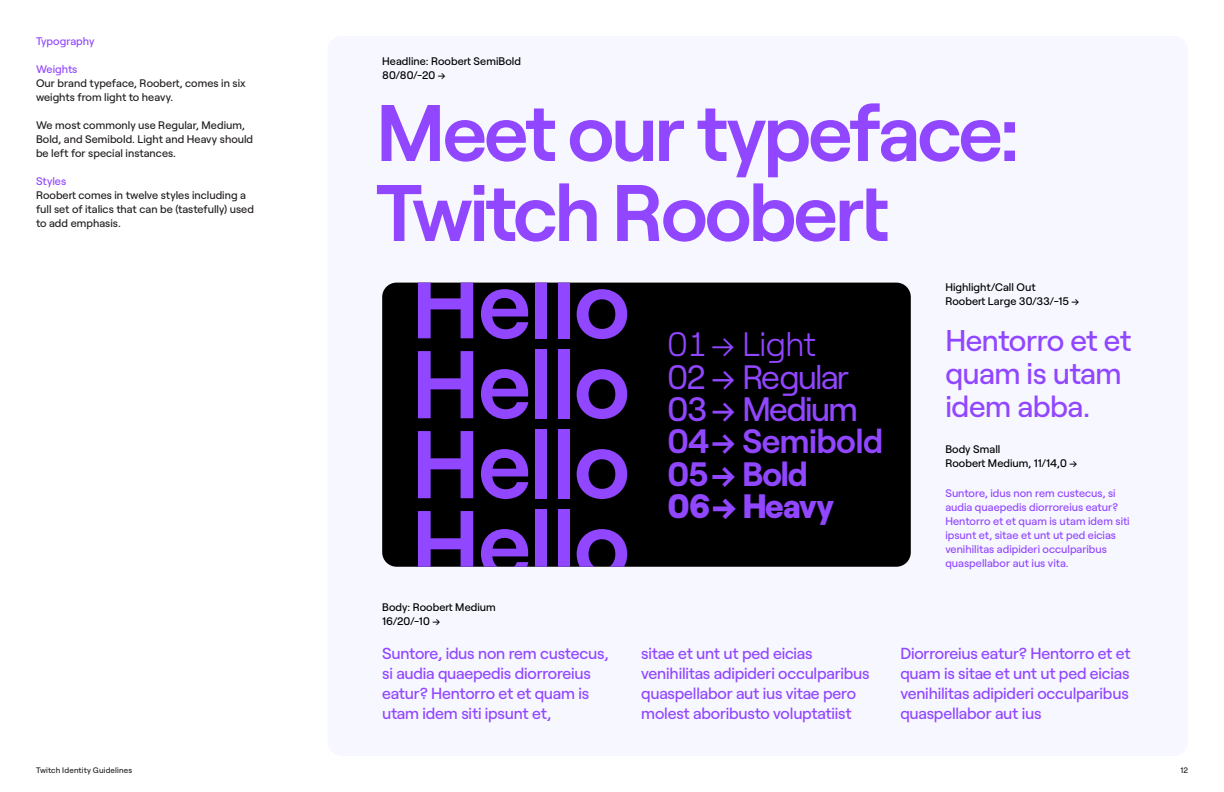
<style>
.page{position:relative;width:1224px;height:792px;background:#fff}
.page>*{position:absolute;margin:0;border:0;box-sizing:border-box;transform-origin:0 0}
.t1{font:600 96px/80px "Roobert";letter-spacing:-.015em;color:#9146ff;text-align:justify}
.Display_Roobert_100{font:600 80px/80px "Roobert";letter-spacing:-.04em;color:#9146ff}
.t2{font:600 33.8px "Roobert";letter-spacing:-.015em;color:#9146ff}
.t3{font:33.8px "Roobert";letter-spacing:-.055em;color:#9146ff}
.t4{font:500 33.8px "Roobert";letter-spacing:-.055em;color:#9146ff}
.t5{font:300 33.8px "Roobert";letter-spacing:-.015em;color:#9146ff}
.t6{font:800 33.8px "Roobert";letter-spacing:-.035em;color:#9146ff}
.t7{font:700 33.8px "Roobert";letter-spacing:-.04em;color:#9146ff}
.Highlight_Roobert_30{font:500 30px/33px "Roobert";letter-spacing:-.015em;color:#9146ff}
.Body_Roobert_16_20{font:500 16px/20px "Roobert";letter-spacing:-.01em;color:#9146ff}
.Body_Small_Roobert_1{font:500 11px/14px "Roobert";color:#231f20}
.Body_Small_Roobert_1-2{font:500 11px/14px "Roobert";color:#9146ff}
.Body_Small_Roobert_1-3{font:500 11px/14px "Roobert";letter-spacing:.005em;color:#000}
.t8{font:500 8px "Roobert";letter-spacing:.02em;color:#231f20}
</style>
<div class="page">
<div style="left:328px;top:36px;width:860px;height:720px;background:#f7f7ff;border-radius:14px"></div>
<div style="left:382px;top:283px;width:529px;height:284px;background:#000;border-radius:14px"></div>
<p class="Body_Small_Roobert_1-2" style="left:36px;top:33px;width:60px">Typography</p>
<p class="Body_Small_Roobert_1-2" style="left:36px;top:61px;width:43px">Weights</p>
<p class="Body_Small_Roobert_1" style="left:36px;top:75px;width:211px">Our brand typeface, Roobert, comes in six weights from light to heavy.</p>
<p class="Body_Small_Roobert_1" style="left:36px;top:117px;width:219px">We most commonly use Regular, Medium,<br>Bold, and Semibold. Light and Heavy should be left for special instances.</p>
<p class="Body_Small_Roobert_1-2" style="left:36px;top:173px;width:32px">Styles</p>
<p class="Body_Small_Roobert_1" style="left:36px;top:187px;width:219px">Roobert comes in twelve styles including a full set of italics that can be (tastefully) used to add emphasis.</p>
<p class="Body_Small_Roobert_1-3" style="left:382px;top:53px;width:140px">Headline: Roobert SemiBold<br>80/80/-20 →</p>
<p class="Display_Roobert_100" style="left:376px;top:86px;width:646px">Meet our typeface:<br>Twitch Roobert</p>
<p class="t1" style="left:412px;top:96px;width:220px">Hello Hello Hello Hello Hello Hello</p>
<p class="Body_Small_Roobert_1-3" style="left:945px;top:280px;width:92px">Highlight/Call Out</p>
<p class="Body_Small_Roobert_1-3" style="left:945px;top:294px;width:135px">Roobert Large 30/33/-15 →</p>
<p class="Highlight_Roobert_30" style="left:945px;top:321px;width:187px">Hentorro et et quam is utam idem abba.</p>
<p class="t5" style="left:668px;top:319px;width:150px">01→ Light</p>
<p class="t3" style="left:668px;top:351px;width:183px">02 → Regular</p>
<p class="t4" style="left:668px;top:383px;width:192px">03 → Medium</p>
<p class="t2" style="left:668px;top:415px;width:217px">04→ Semibold</p>
<p class="t7" style="left:668px;top:448px;width:142px">05→ Bold</p>
<p class="t6" style="left:668px;top:480px;width:168px">06→ Heavy</p>
<p class="Body_Small_Roobert_1-3" style="left:945px;top:442px;width:56px">Body Small</p>
<p class="Body_Small_Roobert_1-3" style="left:945px;top:456px;width:133px">Roobert Medium, 11/14,0 →</p>
<p class="Body_Small_Roobert_1-2" style="left:945px;top:485px;width:186px">Suntore, idus non rem custecus, si audia quaepedis diorroreius eatur?<br>Hentorro et et quam is utam idem siti ipsunt et, sitae et unt ut ped eicias venihilitas adipideri occulparibus quaspellabor aut ius vita.</p>
<p class="Body_Small_Roobert_1-3" style="left:382px;top:600px;width:115px">Body: Roobert Medium</p>
<p class="Body_Small_Roobert_1-3" style="left:382px;top:614px;width:60px">16/20/-10 →</p>
<p class="Body_Roobert_16_20" style="left:382px;top:642px;width:228px">Suntore, idus non rem custecus, si audia quaepedis diorroreius eatur? Hentorro et et quam is utam idem siti ipsunt et,</p>
<p class="Body_Roobert_16_20" style="left:641px;top:642px;width:230px">sitae et unt ut ped eicias venihilitas adipideri occulparibus quaspellabor aut ius vitae pero molest aboribusto voluptatiist</p>
<p class="Body_Roobert_16_20" style="left:900px;top:642px;width:232px;text-align:justify">Diorroreius eatur? Hentorro et et quam is sitae et unt ut ped eicias venihilitas adipideri occulparibus quaspellabor aut ius</p>
<p class="t8" style="left:36px;top:764px;width:98px">Twitch Identity Guidelines</p>
<p class="t8" style="left:1180px;top:764px;width:9px">12</p>
</div>
